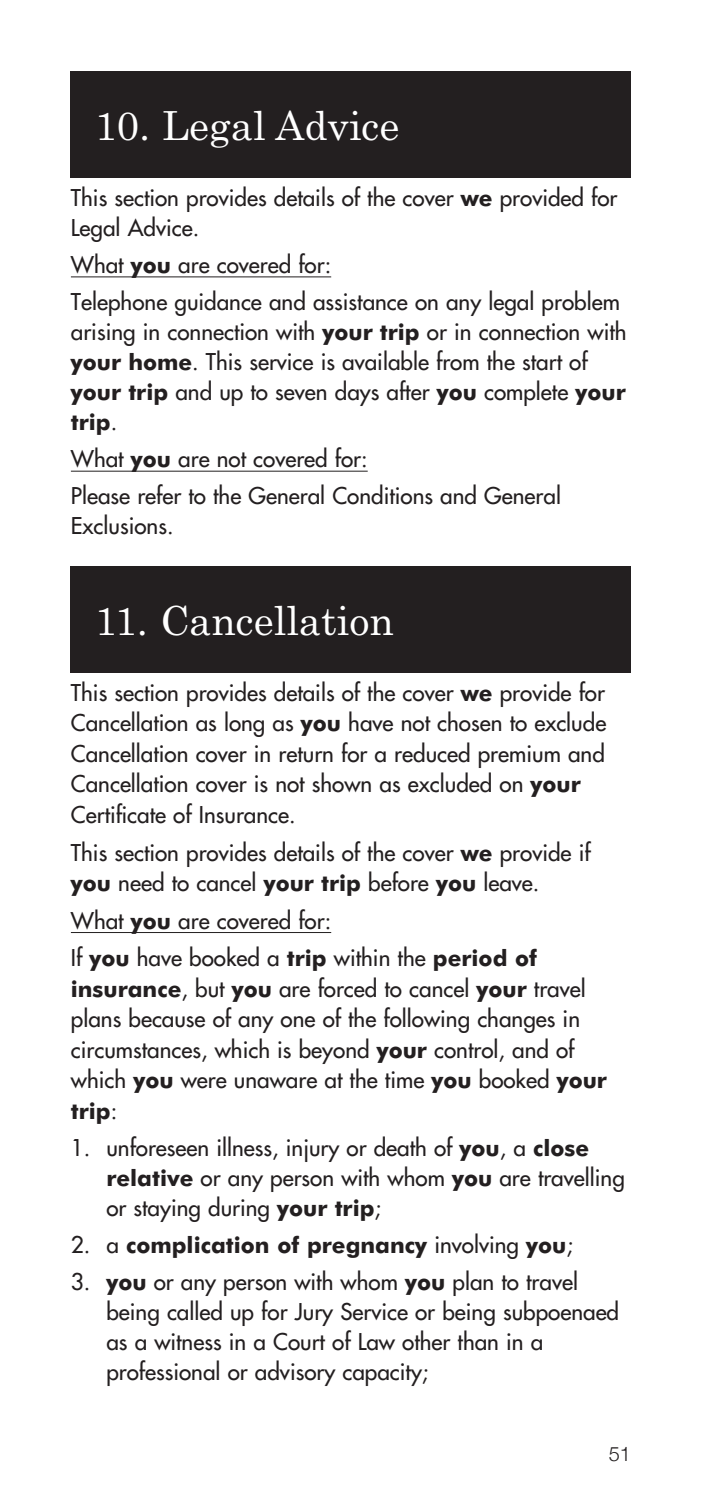
<style>
.page{position:relative;width:702px;height:1489px;background:#fff}
.page>*{position:absolute;margin:0;border:0;box-sizing:border-box;transform-origin:0 0}
.NEW_SEC_HEAD{font:40px "Century Schoolbook";color:#fff}
.a__text{font:22.5px/30px "Futura";color:#231f20}
.a__text-2{font:700 22.5px "Futura BT";color:#231f20}
.t1{font:300 20px "Helvetica Neue";color:#231f20}
.s1{font-family:"Futura BT";font-weight:700}
.s2{font-family:"Futura";font-weight:400}
</style>
<div class="page">
<hr style="left:71px;top:276px;width:260px;height:1px;background:#231f20">
<hr style="left:71px;top:470px;width:296px;height:1px;background:#231f20">
<hr style="left:71px;top:932px;width:260px;height:1px;background:#231f20">
<div style="left:71px;top:566px;width:560px;height:106px;background:#231f20"></div>
<div style="left:71px;top:71px;width:560px;height:106px;background:#231f20"></div>
<p class="NEW_SEC_HEAD" style="left:95px;top:100px;width:306px">10. Legal Advice</p>
<p class="a__text" style="left:71px;top:182px;width:548px">This section provides details of the cover <span class="s1">we</span> provided for<br>Legal Advice.</p>
<p class="a__text" style="left:71px;top:249px;width:262px">What <span class="s1">you</span> are covered for:</p>
<p class="a__text" style="left:71px;top:287px;width:557px">Telephone guidance and assistance on any legal problem arising in connection with <span class="s1">your trip</span> or in connection with <span class="s1">your home</span>. This service is available from the start of <span class="s1">your trip</span> and up to seven days after <span class="s1">you</span> complete <span class="s1">your trip</span>.</p>
<p class="a__text" style="left:71px;top:444px;width:298px">What <span class="s1">you</span> are not covered for:</p>
<p class="a__text" style="left:71px;top:481px;width:491px">Please refer to the General Conditions and General<br>Exclusions.</p>
<p class="NEW_SEC_HEAD" style="left:95px;top:595px;width:301px">11. Cancellation</p>
<p class="a__text" style="left:71px;top:677px;width:537px">This section provides details of the cover <span class="s1">we</span> provide for Cancellation as long as <span class="s1">you</span> have not chosen to exclude Cancellation cover in return for a reduced premium and Cancellation cover is not shown as excluded on <span class="s1">your </span>Certificate of Insurance.</p>
<p class="a__text" style="left:71px;top:836px;width:521px">This section provides details of the cover <span class="s1">we</span> provide if <span class="s1">you</span> need to cancel <span class="s1">your trip</span> before <span class="s1">you</span> leave.</p>
<p class="a__text" style="left:71px;top:905px;width:262px">What <span class="s1">you</span> are covered for:</p>
<p class="a__text" style="left:71px;top:942px;width:537px">If <span class="s1">you</span> have booked a <span class="s1">trip</span> within the <span class="s1">period of insurance</span>, but <span class="s1">you</span> are forced to cancel <span class="s1">your</span> travel plans because of any one of the following changes in circumstances, which is beyond <span class="s1">your</span> control, and of which <span class="s1">you</span> were unaware at the time <span class="s1">you</span> booked <span class="s1">your trip</span>:</p>
<p class="a__text" style="left:106px;top:1132px;width:520px;text-indent:-35px">1. unforeseen illness, injury or death of <span class="s1">you</span>, a <span class="s1">close relative</span> or any person with whom <span class="s1">you</span> are travelling or staying during <span class="s1">your trip</span>;</p>
<p class="a__text-2" style="left:71px;top:1231px;width:503px"><span class="s2">2. a</span> complication of pregnancy <span class="s2">involving</span> you<span class="s2">;</span></p>
<p class="a__text" style="left:106px;top:1266px;width:514px;text-indent:-35px">3. <span class="s1">you</span> or any person with whom <span class="s1">you</span> plan to travel being called up for Jury Service or being subpoenaed as a witness in a Court of Law other than in a professional or advisory capacity;</p>
<p class="t1" style="left:608px;top:1441px;width:24px">51</p>
</div>
